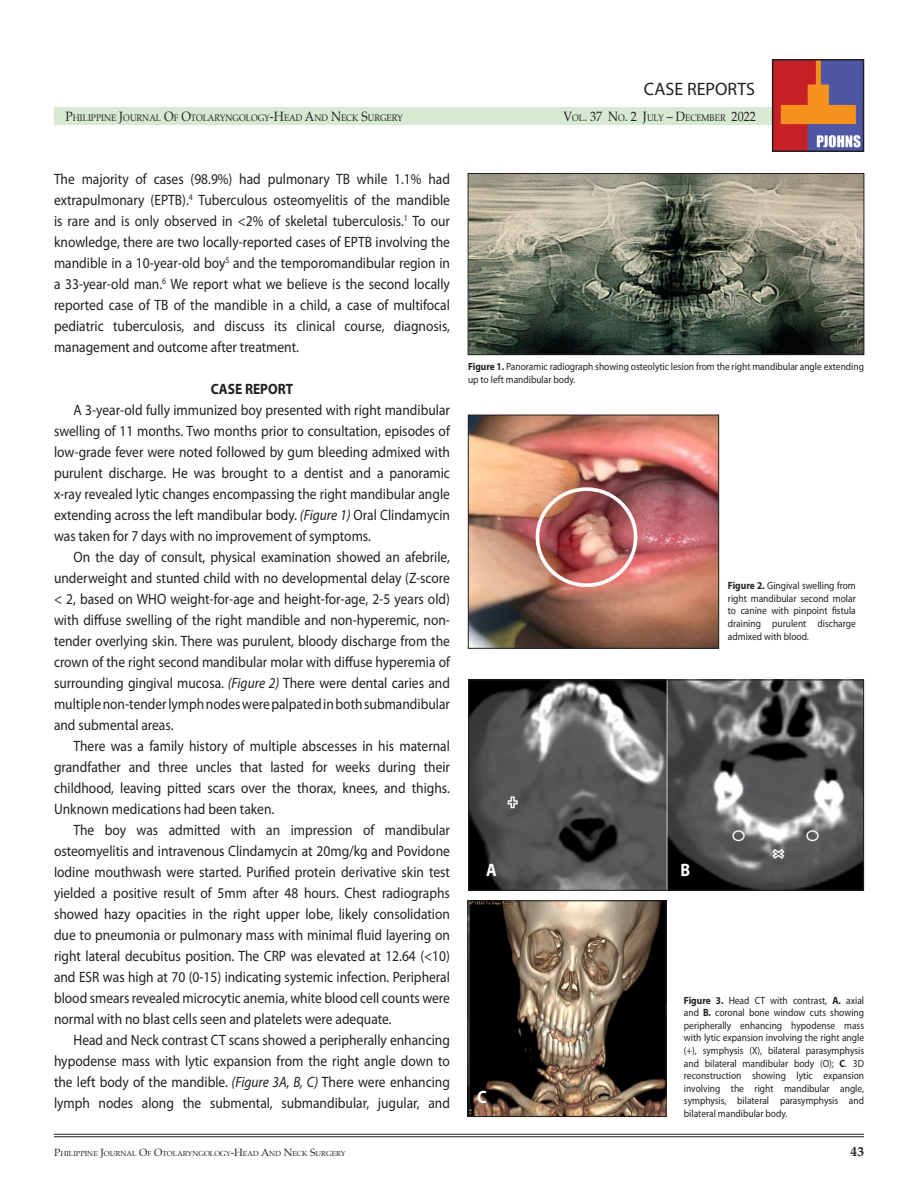
<style>
.page{position:relative;width:918px;height:1188px;background:#fff}
.page>*{position:absolute;margin:0;border:0;box-sizing:border-box;transform-origin:0 0}
.t1{font:18px "Myriad Pro";color:#231f20}
.t2{font:700 18px "Myriad Pro";color:#fff;scale:.9 1}
.t3{font:15px/21px "Myriad Pro";color:#231f20;text-align:justify;scale:.9 1}
.t4{font:700 15px "Myriad Pro";color:#231f20;scale:.9 1}
.t5{font:13.5px "Palatino";color:#231f20;scale:.9 1}
.t6{font:700 13.5px "Palatino";color:#231f20}
.t7{font:10.5px/12.6px "Myriad Pro";color:#231f20;text-align:justify;scale:.9 1}
.t8{font:9.45px "Palatino";color:#231f20;scale:.9 1}
.t9{font:7.35px "Palatino";color:#231f20}
.s1{font-size:13.5px}
.s2{font-size:9.45px}
.s3{font-style:italic}
.s4{font-weight:700}
.s5{font-size:10.5px}
</style>
<div class="page">
<div style="left:54px;top:108px;width:809px;height:17px;background:#d8e9d2"></div>
<img style="left:775px;top:62px;width:86px;height:87px">
<div style="left:772px;top:59px;width:92px;height:93px;border:2px solid #231f20"></div>
<hr style="left:54px;top:1134px;width:810px;height:1px;background:#231f20">
<hr style="left:54px;top:1136px;width:810px;height:1px;background:#231f20">
<img style="left:469px;top:902px;width:195px;height:213px">
<div style="left:467px;top:900px;width:199px;height:217px;border:1px solid #231f20"></div>
<img style="left:470px;top:682px;width:392px;height:207px">
<div style="left:468px;top:680px;width:396px;height:211px;border:1px solid #231f20"></div>
<img style="left:470px;top:417px;width:247px;height:230px">
<div style="left:468px;top:415px;width:251px;height:234px;border:1px solid #231f20"></div>
<img style="left:470px;top:175px;width:392px;height:178px">
<div style="left:468px;top:173px;width:396px;height:182px;border:1px solid #231f20"></div>
<p class="t1" style="left:644px;top:77px;width:113px">CASE REPORTS</p>
<p class="t8" style="left:66px;top:110px;width:376px"><span class="s1">P</span>HILIPPINE <span class="s1">J</span>OURNAL <span class="s1">O</span>F <span class="s1">O</span>TOLARYNGOLOGY<span class="s1">-H</span>EAD <span class="s1">A</span>ND <span class="s1">N</span>ECK <span class="s1">S</span>URGERY</p>
<p class="t5" style="left:563px;top:105px;width:215px">V<span class="s2">OL</span>. 37 N<span class="s2">O</span>. 2 J<span class="s2">ULY</span> – D<span class="s2">ECEMBER</span> 2022</p>
<p class="t3" style="left:54px;top:168px;width:442px">The majority of cases (98.9%) had pulmonary TB while 1.1% had extrapulmonary (EPTB).<sup>4</sup> Tuberculous osteomyelitis of the mandible is rare and is only observed in &lt;2% of skeletal tuberculosis.<sup>1</sup> To our knowledge, there are two locally-reported cases of EPTB involving the mandible in a 10-year-old boy<sup>5</sup> and the temporomandibular region in a 33-year-old man.<sup>6</sup> We report what we believe is the second locally reported case of TB of the mandible in a child, a case of multifocal pediatric tuberculosis, and discuss its clinical course, diagnosis, management and outcome after treatment.</p>
<p class="t4" style="left:211px;top:379px;width:93px">CASE REPORT</p>
<p class="t3" style="left:54px;top:399px;width:442px;text-indent:20px">A 3-year-old fully immunized boy presented with right mandibular swelling of 11 months. Two months prior to consultation, episodes of low-grade fever were noted followed by gum bleeding admixed with purulent discharge. He was brought to a dentist and a panoramic x-ray revealed lytic changes encompassing the right mandibular angle extending across the left mandibular body. <span class="s3">(Figure 1)</span> Oral Clindamycin was taken for 7 days with no improvement of symptoms.</p>
<p class="t3" style="left:54px;top:546px;width:442px;text-indent:20px">On the day of consult, physical examination showed an afebrile, underweight and stunted child with no developmental delay (Z-score &lt; 2, based on WHO weight-for-age and height-for-age, 2-5 years old) with diffuse swelling of the right mandible and non-hyperemic, non&shy;tender overlying skin. There was purulent, bloody discharge from the crown of the right second mandibular molar with diffuse hyperemia of surrounding gingival mucosa. <span class="s3">(Figure 2)</span> There were dental caries and multiple non-tender lymph nodes were palpated in both submandibular and submental areas.</p>
<p class="t3" style="left:54px;top:735px;width:442px;text-indent:20px">There was a family history of multiple abscesses in his maternal grandfather and three uncles that lasted for weeks during their childhood, leaving pitted scars over the thorax, knees, and thighs.<br>Unknown medications had been taken.</p>
<p class="t3" style="left:54px;top:819px;width:442px;text-indent:20px">The boy was admitted with an impression of mandibular osteomyelitis and intravenous Clindamycin at 20mg/kg and Povidone Iodine mouthwash were started. Purified protein derivative skin test yielded a positive result of 5mm after 48 hours. Chest radiographs showed hazy opacities in the right upper lobe, likely consolidation due to pneumonia or pulmonary mass with minimal fluid layering on right lateral decubitus position. The CRP was elevated at 12.64 (&lt;10) and ESR was high at 70 (0-15) indicating systemic infection. Peripheral blood smears revealed microcytic anemia, white blood cell counts were normal with no blast cells seen and platelets were adequate.</p>
<p class="t3" style="left:54px;top:1029px;width:442px;text-indent:20px">Head and Neck contrast CT scans showed a peripherally enhancing hypodense mass with lytic expansion from the right angle down to the left body of the mandible. <span class="s3">(Figure 3A, B, C)</span> There were enhancing lymph nodes along the submental, submandibular, jugular, and</p>
<p class="t7" style="left:468px;top:360px;width:442px"><span class="s4">Figure 1.</span> Panoramic radiograph showing osteolytic lesion from the right mandibular angle extending up to left mandibular body.</p>
<p class="t2" style="left:486px;top:858px;width:13px">A</p>
<p class="t2" style="left:477px;top:1085px;width:12px">C</p>
<p class="t7" style="left:728px;top:579px;width:144px"><span class="s4">Figure 2.</span> Gingival swelling from right mandibular second molar to canine with pinpoint fistula draining purulent discharge admixed with blood.</p>
<p class="t2" style="left:680px;top:858px;width:12px">B</p>
<p class="t7" style="left:684px;top:994px;width:202px"><span class="s4">Figure 3.</span> Head CT with contrast, <span class="s4">A.</span> axial and <span class="s4">B.</span> coronal bone window cuts showing peripherally enhancing hypodense mass with lytic expansion involving the right angle (+), symphysis (X), bilateral parasymphysis and bilateral mandibular body (O); <span class="s4">C</span>. 3D reconstruction showing lytic expansion involving the right mandibular angle, symphysis, bilateral parasymphysis and bilateral mandibular body.</p>
<p class="t9" style="left:54px;top:1148px;width:293px"><span class="s5">P</span>HILIPPINE <span class="s5">J</span>OURNAL <span class="s5">O</span>F <span class="s5">O</span>TOLARYNGOLOGY<span class="s5">-H</span>EAD <span class="s5">A</span>ND <span class="s5">N</span>ECK <span class="s5">S</span>URGERY</p>
<p class="t6" style="left:851px;top:1140px;width:15px">43</p>
</div>
